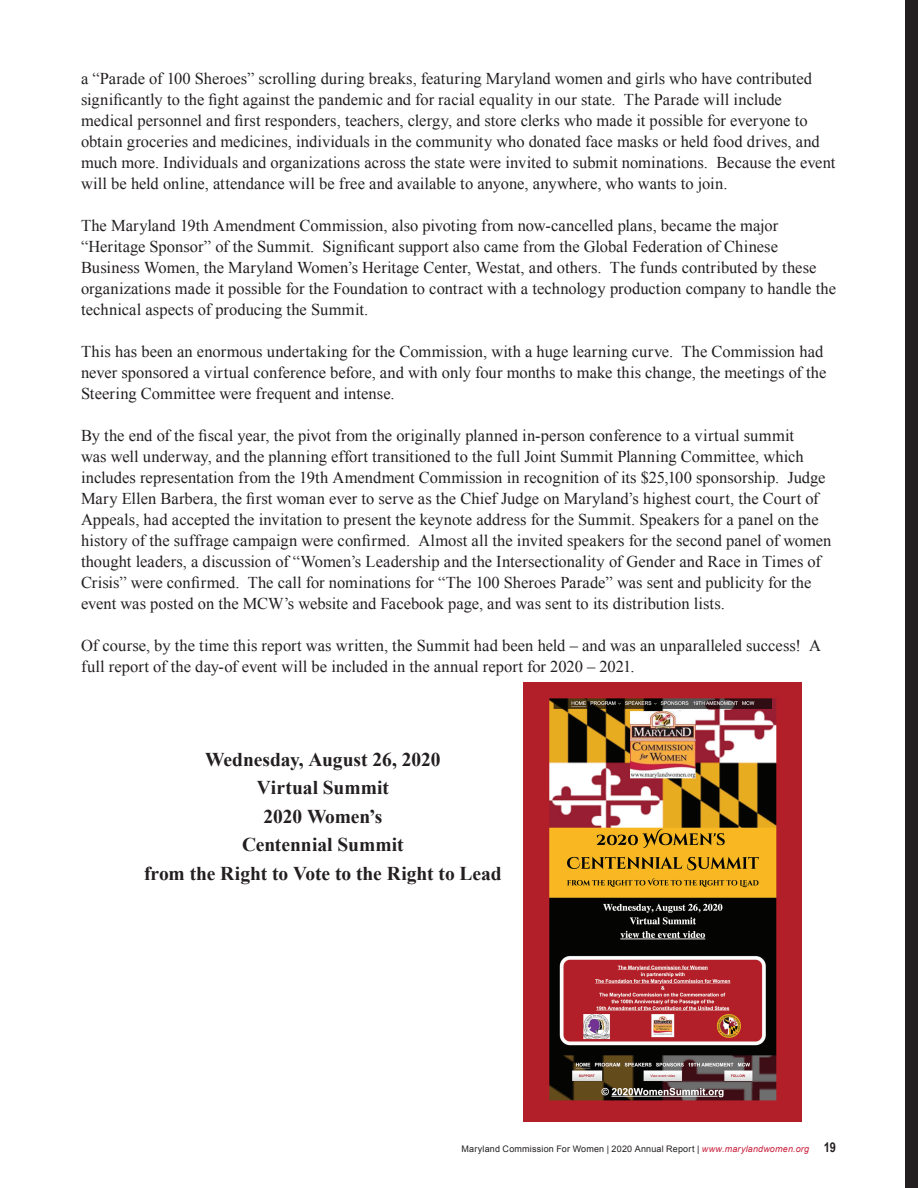
<style>
.page{position:relative;width:918px;height:1188px;background:#fff}
.page>*{position:absolute;margin:0;border:0;box-sizing:border-box;transform-origin:0 0}
.t1{font:700 19.5px/28.5px "Times New Roman";letter-spacing:-.005em;color:#231f20;text-align:center}
.t2{font:16.5px/21px "Times New Roman";color:#231f20}
.t3{font:9px "Arial";letter-spacing:.02em;color:#231f20}
.s1{font-style:italic;color:#c81f3c}
.s2{font-family:"Arial Narrow";font-weight:700;font-size:13.5px}
</style>
<div class="page">
<div style="left:905px;top:0;width:13px;height:1188px;background:#231f20"></div>
<img style="left:524px;top:683px;width:278px;height:438px">
<p class="t2" style="left:81px;top:68px;width:756px">a “Parade of 100 Sheroes” scrolling during breaks, featuring Maryland women and girls who have contributed significantly to the fight against the pandemic and for racial equality in our state. The Parade will include medical personnel and first responders, teachers, clergy, and store clerks who made it possible for everyone to obtain groceries and medicines, individuals in the community who donated face masks or held food drives, and much more. Individuals and organizations across the state were invited to submit nominations. Because the event will be held online, attendance will be free and available to anyone, anywhere, who wants to join.</p>
<p class="t2" style="left:81px;top:215px;width:757px">The Maryland 19th Amendment Commission, also pivoting from now-cancelled plans, became the major “Heritage Sponsor” of the Summit. Significant support also came from the Global Federation of Chinese Business Women, the Maryland Women’s Heritage Center, Westat, and others. The funds contributed by these organizations made it possible for the Foundation to contract with a technology production company to handle the technical aspects of producing the Summit.</p>
<p class="t2" style="left:81px;top:341px;width:747px">This has been an enormous undertaking for the Commission, with a huge learning curve. The Commission had never sponsored a virtual conference before, and with only four months to make this change, the meetings of the<br>Steering Committee were frequent and intense.</p>
<p class="t2" style="left:81px;top:425px;width:752px">By the end of the fiscal year, the pivot from the originally planned in-person conference to a virtual summit<br>was well underway, and the planning effort transitioned to the full Joint Summit Planning Committee, which includes representation from the 19th Amendment Commission in recognition of its $25,100 sponsorship. Judge Mary Ellen Barbera, the first woman ever to serve as the Chief Judge on Maryland’s highest court, the Court of Appeals, had accepted the invitation to present the keynote address for the Summit. Speakers for a panel on the history of the suffrage campaign were confirmed. Almost all the invited speakers for the second panel of women thought leaders, a discussion of “Women’s Leadership and the Intersectionality of Gender and Race in Times of Crisis” were confirmed. The call for nominations for “The 100 Sheroes Parade” was sent and publicity for the event was posted on the MCW’s website and Facebook page, and was sent to its distribution lists.</p>
<p class="t2" style="left:81px;top:635px;width:742px">Of course, by the time this report was written, the Summit had been held – and was an unparalleled success! A full report of the day-of event will be included in the annual report for 2020 – 2021.</p>
<p class="t1" style="left:144px;top:745px;width:359px">Wednesday, August 26, 2020<br>Virtual Summit<br>2020 Women’s<br>Centennial Summit<br>from the Right to Vote to the Right to Lead</p>
<p class="t3" style="left:461px;top:1143px;width:376px">Maryland Commission For Women | 2020 Annual Report | <span class="s1">www.marylandwomen.org</span> <span class="s2">19</span></p>
</div>
